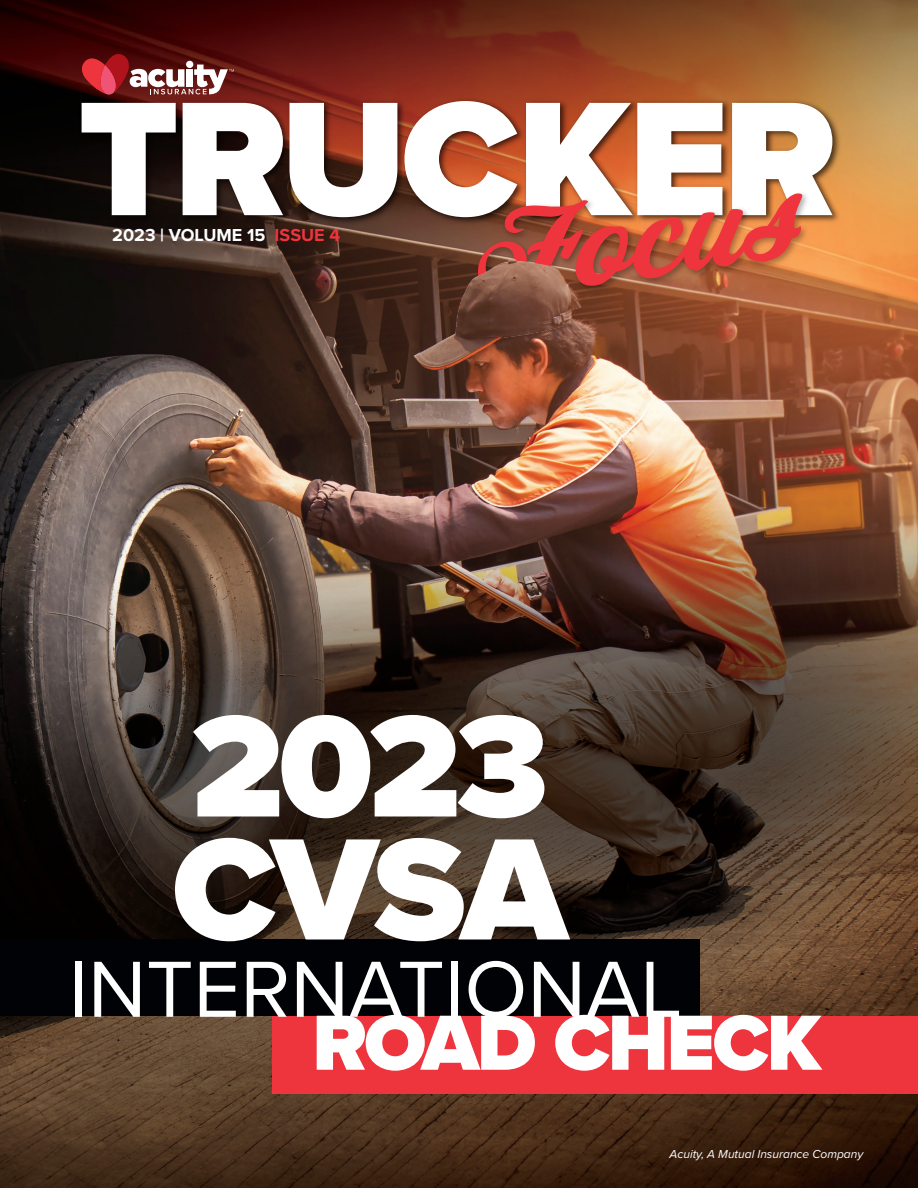
<style>
.page{position:relative;width:918px;height:1188px;background:#fff}
.page>*{position:absolute;margin:0;border:0;box-sizing:border-box;transform-origin:0 0}
.t1{font:900 150px/123px "Proxima Nova";letter-spacing:-.03em;color:#fff}
.t2{font:82.5px "Proxima Nova";color:#fff}
.t3{font:900 81px "Proxima Nova";letter-spacing:-.03em;color:#fff}
.t4{font:700 18px "Proxima Nova";color:#fff}
.t5{font:italic 12px "Proxima Nova";color:#fff}
.s1{color:#ee343d}
</style>
<div class="page">
<img style="left:0;top:598px;width:918px;height:590px">
<img style="left:0;top:0;width:918px;height:598px">
<div style="left:0;top:939px;width:700px;height:77px;background:#010206"></div>
<div style="left:272px;top:1016px;width:646px;height:78px;background:#ee343d"></div>
<h3 class="t4" style="left:112px;top:222px;width:229px">2023 | VOLUME 15 <span class="s1">ISSUE 4</span></h3>
<h1 class="t1" style="left:172px;top:704px;width:397px">2023<br>CVSA</h1>
<h2 class="t2" style="left:68px;top:928px;width:616px">INTERNATIONAL</h2>
<h3 class="t3" style="left:312px;top:982px;width:510px">ROAD CHECK</h3>
<p class="t5" style="left:670px;top:1145px;width:195px">Acuity, A Mutual Insurance Company</p>
</div>
